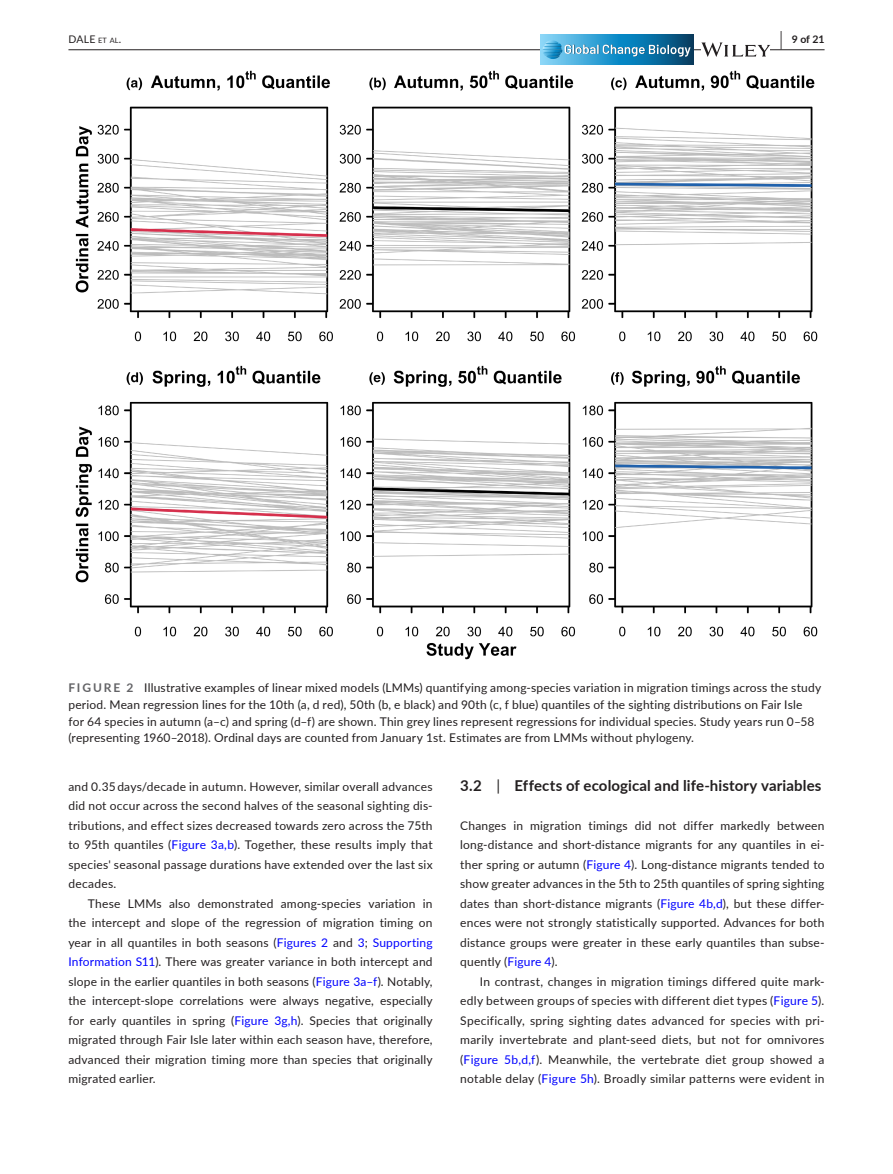
<style>
.page{position:relative;width:893px;height:1174px;background:#fff}
.page>*{position:absolute;margin:0;border:0;box-sizing:border-box;transform-origin:0 0}
.t1{font:700 15px "Lato";letter-spacing:.01em;color:#231f20}
.t2{font:12px/19.5px "Lato";letter-spacing:.015em;color:#231f20;text-align:justify}
.t3{font:10.5px "Lato";color:#231f20}
.t4{font:700 10.5px "Lato";color:#231f20}
.s1{font-size:7.35px}
.s2{font-size:19.5px}
.s3{font-weight:700;color:#636366}
.s4{color:#00f}
.s5{font-weight:400}
</style>
<div class="page">
<hr style="left:68px;top:49px;width:756px;height:1px;background:#231f20">
<svg style="left:541px;top:64px;width:153px;height:1px"></svg>
<svg style="left:541px;top:35px;width:153px;height:29px;background:#2b8bbb"></svg>
<svg style="left:543px;top:40px;width:148px;height:19px;background:#4799c1"></svg>
<svg style="left:701px;top:42px;width:69px;height:15px"></svg>
<img style="left:75px;top:70px;width:743px;height:590px">
<p class="t3" style="left:68px;top:31px;width:54px">DALE <span class="s1">et al</span>.</p>
<p class="t4" style="left:780px;top:31px;width:46px"><span class="s2">|</span> 9 of 21</p>
<p class="t2" style="left:68px;top:679px;width:754px;line-height:16.5px;text-align:left"><span class="s3">FIGURE 2</span> Illustrative examples of linear mixed models (LMMs) quantifying among-species variation in migration timings across the study period. Mean regression lines for the 10th (a, d red), 50th (b, e black) and 90th (c, f blue) quantiles of the sighting distributions on Fair Isle<br>for 64 species in autumn (a–c) and spring (d–f) are shown. Thin grey lines represent regressions for individual species. Study years run 0–58 (representing 1960–2018). Ordinal days are counted from January 1st. Estimates are from LMMs without phylogeny.</p>
<p class="t2" style="left:68px;top:776px;width:366px">and 0.35 days/decade in autumn. However, similar overall advances did not occur across the second halves of the seasonal sighting dis&shy;tributions, and effect sizes decreased towards zero across the 75th to 95th quantiles (<span class="s4">Figure 3a,b</span>). Together, these results imply that species' seasonal passage durations have extended over the last six decades.</p>
<p class="t2" style="left:68px;top:893px;width:366px;text-indent:20px">These LMMs also demonstrated among-species variation in the intercept and slope of the regression of migration timing on year in all quantiles in both seasons (<span class="s4">Figures 2</span> and <span class="s4">3</span>; <span class="s4">Supporting Information S11</span>). There was greater variance in both intercept and slope in the earlier quantiles in both seasons (<span class="s4">Figure 3a–f</span>). Notably, the intercept-slope correlations were always negative, especially for early quantiles in spring (<span class="s4">Figure 3g,h</span>). Species that originally migrated through Fair Isle later within each season have, therefore, advanced their migration timing more than species that originally migrated earlier.</p>
<p class="t1" style="left:460px;top:774px;width:363px">3.2 <span class="s5">|</span> Effects of ecological and life-history variables</p>
<p class="t2" style="left:460px;top:815px;width:366px">Changes in migration timings did not differ markedly between long-distance and short-distance migrants for any quantiles in ei&shy;ther spring or autumn (<span class="s4">Figure 4</span>). Long-distance migrants tended to show greater advances in the 5th to 25th quantiles of spring sighting dates than short-distance migrants (<span class="s4">Figure 4b,d</span>), but these differ&shy;ences were not strongly statistically supported. Advances for both distance groups were greater in these early quantiles than subse&shy;quently (<span class="s4">Figure 4</span>).</p>
<p class="t2" style="left:460px;top:971px;width:366px;text-indent:20px">In contrast, changes in migration timings differed quite mark&shy;edly between groups of species with different diet types (<span class="s4">Figure 5</span>).<br>Specifically, spring sighting dates advanced for species with pri&shy;marily invertebrate and plant-seed diets, but not for omnivores (<span class="s4">Figure 5b,d,f</span>). Meanwhile, the vertebrate diet group showed a notable delay (<span class="s4">Figure 5h</span>). Broadly similar patterns were evident in</p>
</div>
